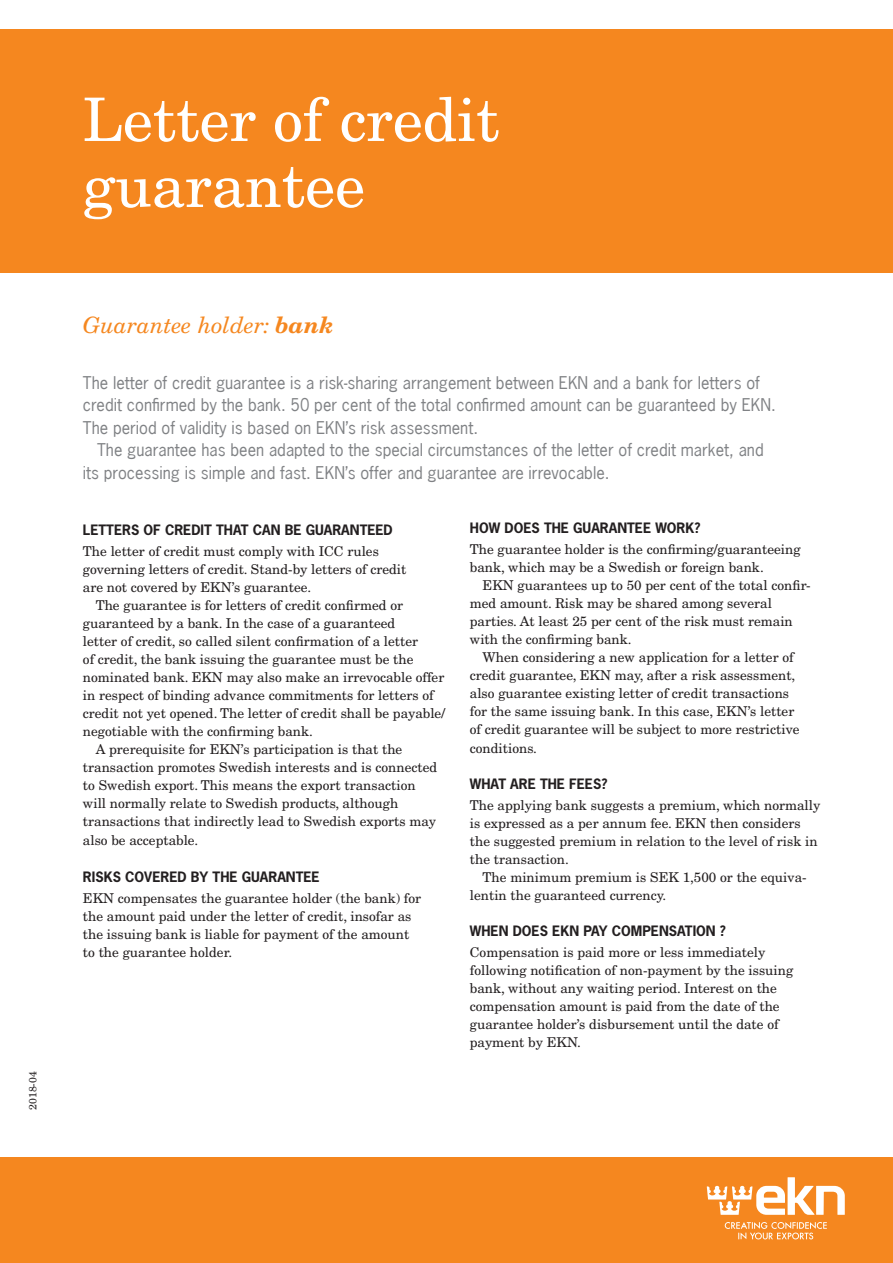
<style>
.page{position:relative;width:893px;height:1263px;background:#fff}
.page>*{position:absolute;margin:0;border:0;box-sizing:border-box;transform-origin:0 0}
.t1{font:60px "New Century Schlbk LT Std";color:#fff}
.t2{font:italic 22.5px "New Century Schlbk LT Std";color:#f5871f}
.t3{font:16.5px "News Gothic LT";color:#808285}
.t4{font:13.5px/18px "New Century Schlbk LT Std";color:#231f20}
.t5{font:700 13.5px "News Gothic Std";color:#231f20}
.t6{font:10.5px "New Century Schlbk LT Std";color:#231f20}
.s1{font-weight:700}
</style>
<div class="page">
<div style="left:0;top:30px;width:893px;height:243px;background:#f5871f"></div>
<div style="left:0;top:1157px;width:893px;height:106px;background:#f5871f"></div>
<svg style="left:707px;top:1177px;width:138px;height:38px"></svg>
<svg style="left:725px;top:1222px;width:102px;height:17px"></svg>
<p class="t6" style="left:26px;top:1110px;width:40px;rotate:-90deg">2018-04</p>
<p class="t1" style="left:83px;top:83px;width:418px">Letter of credit</p>
<p class="t1" style="left:83px;top:149px;width:284px">guarantee</p>
<p class="t2" style="left:83px;top:312px;width:253px">Guarantee holder: <span class="s1">bank</span></p>
<p class="t3" style="left:83px;top:372px;width:678px">The letter of credit guarantee is a risk-sharing arrangement between EKN and a bank for letters of</p>
<p class="t3" style="left:83px;top:395px;width:694px">credit confirmed by the bank. 50 per cent of the total confirmed amount can be guaranteed by EKN.</p>
<p class="t3" style="left:83px;top:417px;width:397px">The period of validity is based on EKN’s risk assessment.</p>
<p class="t3" style="left:97px;top:440px;width:668px">The guarantee has been adapted to the special circumstances of the letter of credit market, and</p>
<p class="t3" style="left:83px;top:462px;width:528px">its processing is simple and fast. EKN’s offer and guarantee are irrevocable.</p>
<p class="t5" style="left:83px;top:521px;width:311px">LETTERS OF CREDIT THAT CAN BE GUARANTEED</p>
<p class="t4" style="left:83px;top:542px;width:298px">The letter of credit must comply with ICC rules</p>
<p class="t4" style="left:83px;top:560px;width:325px">governing letters of credit. Stand-by letters of credit are not covered by EKN’s guarantee.</p>
<p class="t4" style="left:96px;top:596px;width:309px">The guarantee is for letters of credit confirmed or</p>
<p class="t4" style="left:83px;top:614px;width:314px">guaranteed by a bank. In the case of a guaranteed</p>
<p class="t4" style="left:83px;top:632px;width:364px">letter of credit, so called silent confirmation of a letter<br>of credit, the bank issuing the guarantee must be the nominated bank. EKN may also make an irrevocable offer in respect of binding advance commitments for letters of credit not yet opened. The letter of credit shall be payable/ negotiable with the confirming bank.</p>
<p class="t4" style="left:96px;top:740px;width:308px">A prerequisite for EKN’s participation is that the</p>
<p class="t4" style="left:83px;top:758px;width:356px">transaction promotes Swedish interests and is connected to Swedish export. This means the export transaction will normally relate to Swedish products, although transactions that indirectly lead to Swedish exports may also be acceptable.</p>
<p class="t5" style="left:83px;top:867px;width:238px">RISKS COVERED BY THE GUARANTEE</p>
<p class="t4" style="left:83px;top:889px;width:340px">EKN compensates the guarantee holder (the bank) for</p>
<p class="t4" style="left:83px;top:907px;width:330px">the amount paid under the letter of credit, insofar as</p>
<p class="t4" style="left:83px;top:925px;width:328px">the issuing bank is liable for payment of the amount</p>
<p class="t4" style="left:83px;top:943px;width:151px">to the guarantee holder.</p>
<p class="t5" style="left:470px;top:519px;width:232px">HOW DOES THE GUARANTEE WORK?</p>
<p class="t4" style="left:470px;top:540px;width:332px">The guarantee holder is the confirming/guaranteeing</p>
<p class="t4" style="left:470px;top:558px;width:295px">bank, which may be a Swedish or foreign bank.</p>
<p class="t4" style="left:470px;top:576px;width:342px;text-indent:13px">EKN guarantees up to 50 per cent of the total confir&shy;med amount. Risk may be shared among several</p>
<p class="t4" style="left:470px;top:612px;width:324px">parties. At least 25 per cent of the risk must remain</p>
<p class="t4" style="left:470px;top:630px;width:163px">with the confirming bank.</p>
<p class="t4" style="left:483px;top:648px;width:313px">When considering a new application for a letter of</p>
<p class="t4" style="left:470px;top:666px;width:327px">credit guarantee, EKN may, after a risk assessment,</p>
<p class="t4" style="left:470px;top:684px;width:321px">also guarantee existing letter of credit transactions</p>
<p class="t4" style="left:470px;top:702px;width:326px">for the same issuing bank. In this case, EKN’s letter</p>
<p class="t4" style="left:470px;top:720px;width:331px">of credit guarantee will be subject to more restrictive</p>
<p class="t4" style="left:470px;top:739px;width:69px">conditions.</p>
<p class="t5" style="left:470px;top:775px;width:139px">WHAT ARE THE FEES?</p>
<p class="t4" style="left:470px;top:796px;width:352px">The applying bank suggests a premium, which normally is expressed as a per annum fee. EKN then considers the suggested premium in relation to the level of risk in the transaction.</p>
<p class="t4" style="left:470px;top:868px;width:338px;text-indent:13px">The minimum premium is SEK 1,500 or the equiva&shy;lentin the guaranteed currency.</p>
<p class="t5" style="left:470px;top:922px;width:258px">WHEN DOES EKN PAY COMPENSATION ?</p>
<p class="t4" style="left:470px;top:943px;width:297px">Compensation is paid more or less immediately</p>
<p class="t4" style="left:470px;top:961px;width:325px">following notification of non-payment by the issuing</p>
<p class="t4" style="left:470px;top:979px;width:309px">bank, without any waiting period. Interest on the</p>
<p class="t4" style="left:470px;top:997px;width:311px">compensation amount is paid from the date of the</p>
<p class="t4" style="left:470px;top:1015px;width:310px">guarantee holder’s disbursement until the date of</p>
<p class="t4" style="left:470px;top:1033px;width:113px">payment by EKN.</p>
</div>
